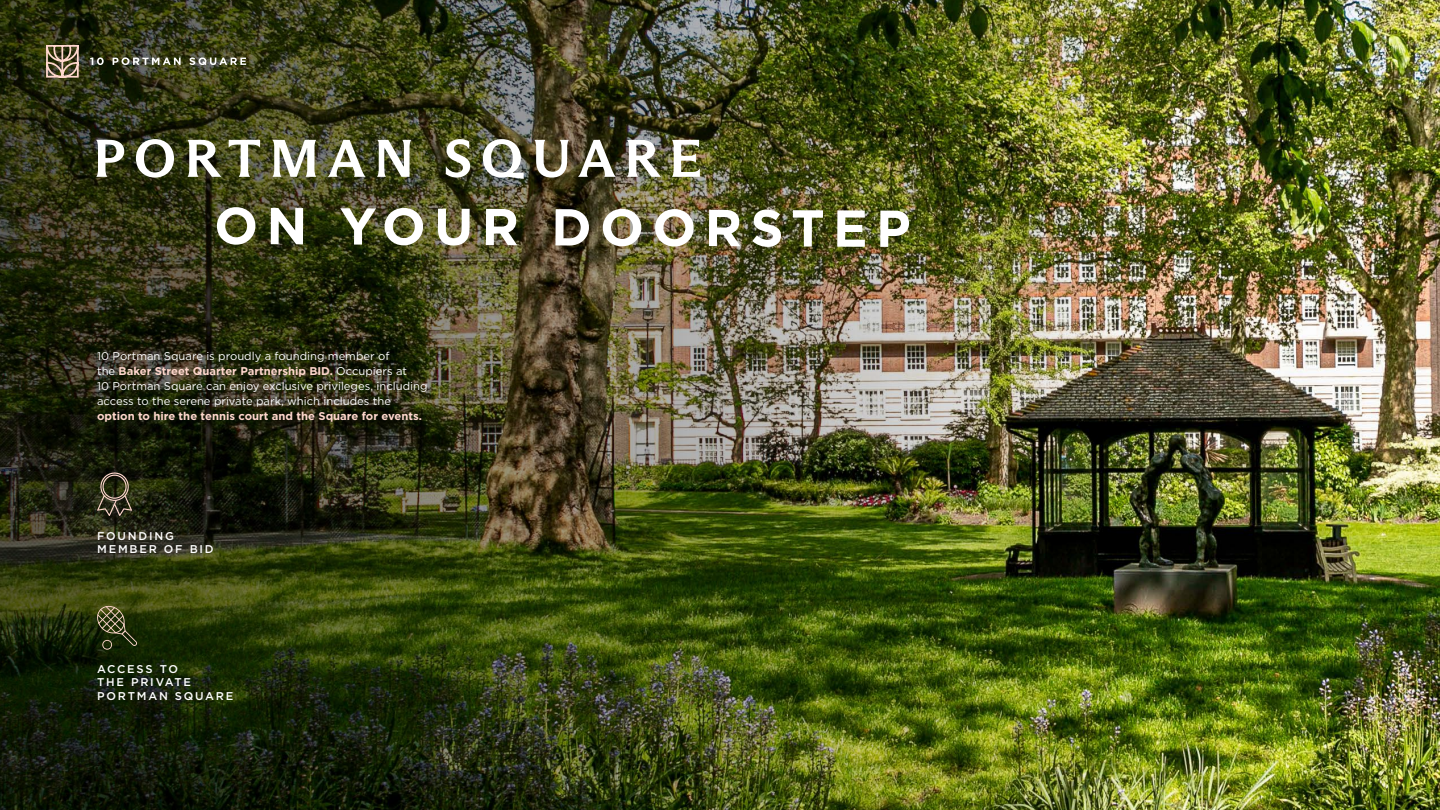
<style>
.page{position:relative;width:1440px;height:810px;background:#fff}
.page>*{position:absolute;margin:0;border:0;box-sizing:border-box;transform-origin:0 0}
.t1{font:700 53.25px "ABC Arizona Flare";letter-spacing:.16em;color:#fff}
.t2{font:700 51.82px "Gotham";letter-spacing:.155em;color:#fff}
.t3{font:11.25px/15px "Gotham";color:#fff}
.t4{font:500 11.25px/13.5px "Gotham";letter-spacing:.16em;color:#fff}
.t5{font:700 11.25px "Gotham";color:#ffd7cd}
.s1{font-weight:700;color:#ffd7cd}
</style>
<div class="page">
<img style="left:1150px;top:0;width:290px;height:810px">
<img style="left:0;top:0;width:1150px;height:810px">
<svg style="left:90px;top:57px;width:14px;height:8px"></svg>
<svg style="left:113px;top:57px;width:68px;height:8px"></svg>
<svg style="left:189px;top:57px;width:57px;height:8px"></svg>
<svg style="left:45px;top:44px;width:35px;height:35px"></svg>
<svg style="left:97px;top:471px;width:35px;height:45px;background:#464230"></svg>
<svg style="left:97px;top:604px;width:40px;height:46px;background:#404723"></svg>
<h1 class="t1" style="left:93px;top:126px;width:610px">PORTMAN SQUARE</h1>
<h2 class="t2" style="left:214px;top:193px;width:698px">ON YOUR DOORSTEP</h2>
<p class="t3" style="left:97px;top:348px;width:332px">10 Portman Square is proudly a founding member of<br>the <span class="s1">Baker Street Quarter Partnership BID.</span> Occupiers at<br>10 Portman Square can enjoy exclusive privileges, including access to the serene private park, which includes the</p>
<p class="t5" style="left:97px;top:408px;width:326px">option to hire the tennis court and the Square for events.</p>
<p class="t4" style="left:97px;top:529px;width:118px">FOUNDING<br>MEMBER OF BID</p>
<p class="t4" style="left:97px;top:662px;width:138px">ACCESS TO<br>THE PRIVATE<br>PORTMAN SQUARE</p>
</div>
